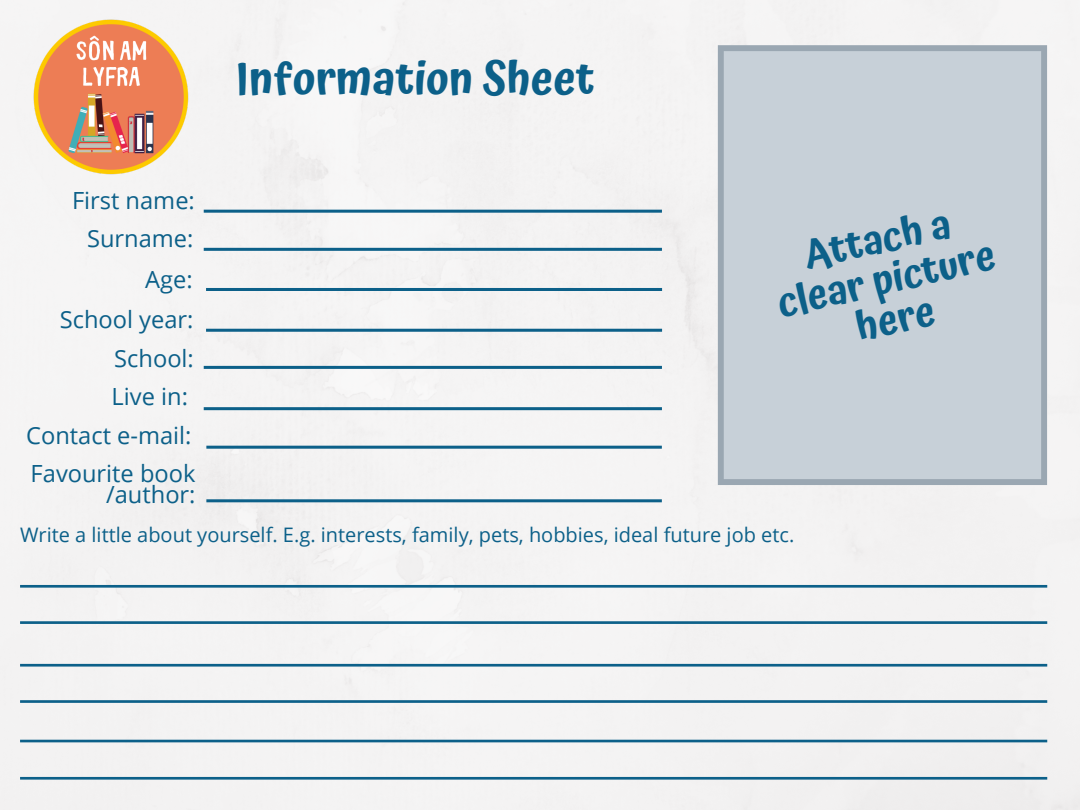
<style>
.page{position:relative;width:1080px;height:810px;background:#fff}
.page>*{position:absolute;margin:0;border:0;box-sizing:border-box;transform-origin:0 0}
.t1{font:600 45px "Atma";color:#0c6089}
.t2{font:600 40px/40.8px "Atma";color:#0c6089;text-align:center}
.t3{font:23.69px/37.4px "Open Sans";color:#0c6089;text-align:center}
.t4{font:20px "Open Sans";color:#0c6089}
</style>
<div class="page">
<svg style="left:204px;top:248px;width:458px;height:3px"></svg>
<svg style="left:206px;top:288px;width:456px;height:3px"></svg>
<svg style="left:206px;top:329px;width:456px;height:3px"></svg>
<svg style="left:204px;top:366px;width:458px;height:3px"></svg>
<svg style="left:204px;top:407px;width:458px;height:3px"></svg>
<svg style="left:204px;top:210px;width:458px;height:3px"></svg>
<img style="left:32px;top:19px;width:157px;height:157px">
<svg style="left:206px;top:499px;width:456px;height:3px"></svg>
<svg style="left:20px;top:585px;width:1027px;height:3px;background:#277195"></svg>
<svg style="left:206px;top:446px;width:456px;height:3px"></svg>
<svg style="left:20px;top:621px;width:1027px;height:3px;background:#246f94"></svg>
<svg style="left:20px;top:664px;width:1027px;height:3px;background:#2d7498"></svg>
<svg style="left:20px;top:700px;width:1027px;height:3px;background:#246f94"></svg>
<hr style="left:20px;top:740px;width:1027px;height:2px;background:#0c6089">
<svg style="left:20px;top:777px;width:1027px;height:3px;background:#297296"></svg>
<div style="left:718px;top:45px;width:329px;height:440px;background:#c7d0d8"></div>
<h1 class="t1" style="left:236px;top:52px;width:361px">Information Sheet</h1>
<p class="t3" style="left:72px;top:181px;width:124px">First name:<br>Surname:</p>
<p class="t3" style="left:145px;top:260px;width:49px">Age:</p>
<p class="t3" style="left:60px;top:301px;width:135px">School year:</p>
<p class="t3" style="left:114px;top:339px;width:81px">School:</p>
<p class="t3" style="left:112px;top:377px;width:78px">Live in:</p>
<p class="t3" style="left:26px;top:416px;width:167px">Contact e-mail:</p>
<p class="t3" style="left:31px;top:454px;width:166px">Favourite book</p>
<p class="t3" style="left:106px;top:475px;width:91px">/author:</p>
<p class="t4" style="left:20px;top:521px;width:776px">Write a little about yourself. E.g. interests, family, pets, hobbies, ideal future job etc.</p>
<h2 class="t2" style="left:765px;top:244px;width:223px;rotate:-13deg">Attach a clear picture here</h2>
</div>
